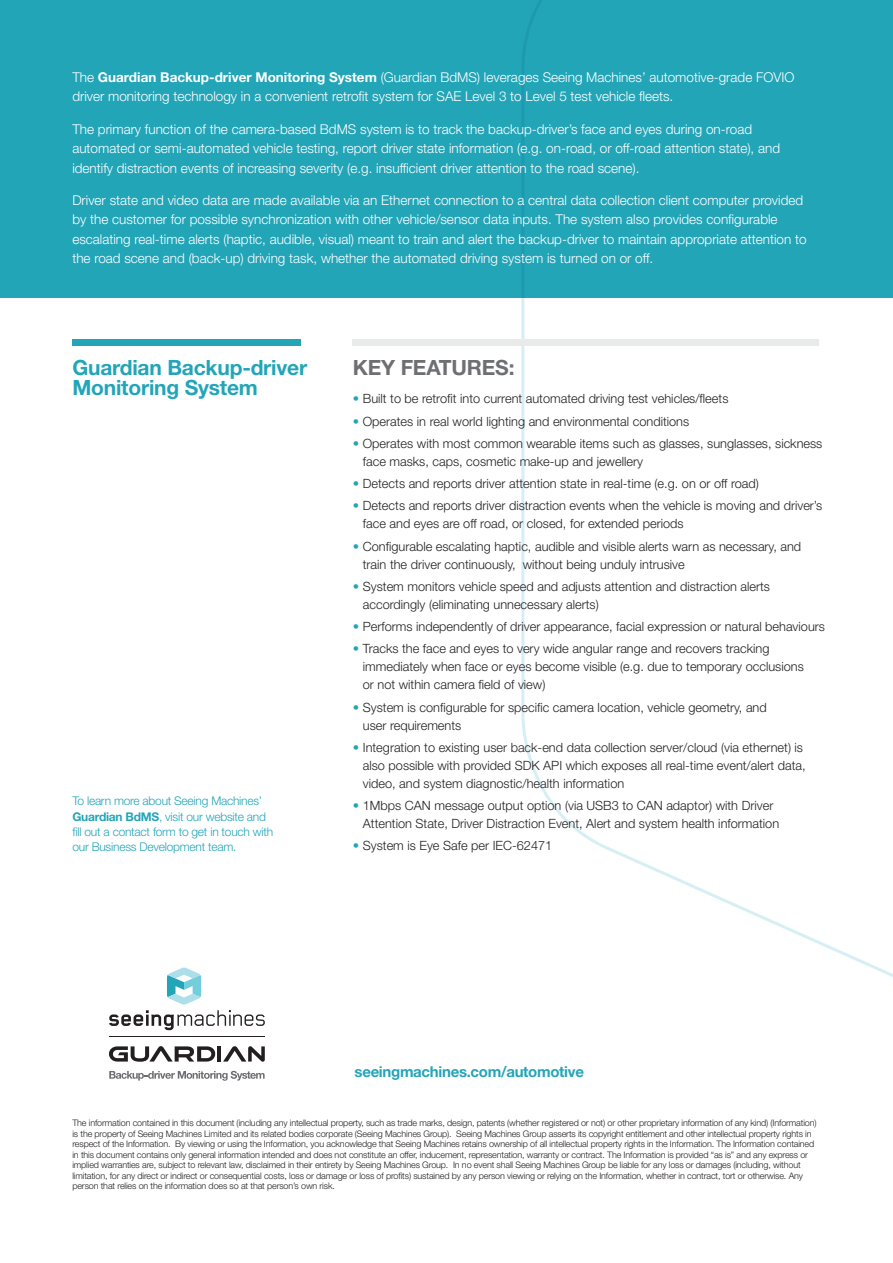
<style>
.page{position:relative;width:893px;height:1263px;background:#fff}
.page>*{position:absolute;margin:0;border:0;box-sizing:border-box;transform-origin:0 0}
.Body_Head{font:700 21px/19.5px "Helvetica Neue LT Std";letter-spacing:-.01em;color:#23a5b8}
.Body_Head-2{font:700 21px "Helvetica Neue LT Std";letter-spacing:-.01em;color:#6d6f72}
.t1{font:700 15px "Helvetica Neue LT Std";letter-spacing:-.02em;color:#23a5b8}
.t2{font:300 13.5px/19.5px "Helvetica Neue LT Std";color:#fff}
.t3{font:300 12.75px/18px "Helvetica Neue LT Std";color:#231f20}
.t4{font:300 12px/15px "Helvetica Neue LT Std";letter-spacing:-.02em;color:#23a5b8}
.t5{font:300 9px/10.5px "Helvetica Neue LT Std";letter-spacing:-.015em;color:#231f20}
.s1{font-weight:700}
.s2{color:#fff}
.s3{color:#23a5b8}
</style>
<div class="page">
<svg style="left:521px;top:298px;width:372px;height:679px"></svg>
<div style="left:0;top:0;width:893px;height:298px;background:#23a5b8"></div>
<div style="left:72px;top:339px;width:229px;height:7px;background:#23a5b8"></div>
<div style="left:353px;top:339px;width:466px;height:7px;background:#e9eaea"></div>
<hr style="left:109px;top:1036px;width:156px;height:1px;background:#231f20">
<hr style="left:217px;top:1046px;width:4px;height:15px;background:#231f20">
<svg style="left:223px;top:1046px;width:42px;height:16px"></svg>
<svg style="left:109px;top:1046px;width:106px;height:16px"></svg>
<svg style="left:109px;top:967px;width:156px;height:63px"></svg>
<svg style="left:109px;top:1071px;width:156px;height:10px"></svg>
<p class="t2" style="left:72px;top:67px;width:723px">The <span class="s1">Guardian Backup-driver Monitoring System</span> (Guardian BdMS) leverages Seeing Machines’ automotive-grade FOVIO driver monitoring technology in a convenient retrofit system for SAE Level 3 to Level 5 test vehicle fleets.</p>
<p class="t2" style="left:72px;top:119px;width:709px">The primary function of the camera-based BdMS system is to track the backup-driver’s face and eyes during on-road automated or semi-automated vehicle testing, report driver state information (e.g. on-road, or off-road attention state), and identify distraction events of increasing severity (e.g. insufficient driver attention to the road scene).</p>
<p class="t2" style="left:72px;top:190px;width:736px">Driver state and video data are made available via an Ethernet connection to a central data collection client computer provided by the customer for possible synchronization with other vehicle/sensor data inputs. The system also provides configurable escalating real-time alerts (haptic, audible, visual) meant to train and alert the backup-driver to maintain appropriate attention to the road scene and (back-up) driving task, whether the automated driving system is turned on or off.</p>
<p class="Body_Head" style="left:72px;top:358px;width:236px">Guardian Backup-driver<br>Monitoring System <span class="s2">Key</span></p>
<p class="Body_Head-2" style="left:353px;top:355px;width:163px">KEY FEATURES:</p>
<p class="t3" style="left:353px;top:389px;width:377px"><span class="s3">•</span> Built to be retrofit into current automated driving test vehicles/fleets</p>
<p class="t3" style="left:353px;top:412px;width:338px"><span class="s3">•</span> Operates in real world lighting and environmental conditions</p>
<p class="t3" style="left:363px;top:434px;width:461px;text-indent:-10px"><span class="s3">•</span> Operates with most common wearable items such as glasses, sunglasses, sickness face masks, caps, cosmetic make-up and jewellery</p>
<p class="t3" style="left:353px;top:474px;width:408px"><span class="s3">•</span> Detects and reports driver attention state in real-time (e.g. on or off road)</p>
<p class="t3" style="left:363px;top:496px;width:461px;text-indent:-10px"><span class="s3">•</span> Detects and reports driver distraction events when the vehicle is moving and driver’s face and eyes are off road, or closed, for extended periods</p>
<p class="t3" style="left:363px;top:537px;width:440px;text-indent:-10px"><span class="s3">•</span> Configurable escalating haptic, audible and visible alerts warn as necessary, and train the driver continuously, without being unduly intrusive</p>
<p class="t3" style="left:363px;top:577px;width:409px;text-indent:-10px"><span class="s3">•</span> System monitors vehicle speed and adjusts attention and distraction alerts accordingly (eliminating unnecessary alerts)</p>
<p class="t3" style="left:353px;top:617px;width:474px"><span class="s3">•</span> Performs independently of driver appearance, facial expression or natural behaviours</p>
<p class="t3" style="left:363px;top:639px;width:442px;text-indent:-10px"><span class="s3">•</span> Tracks the face and eyes to very wide angular range and recovers tracking immediately when face or eyes become visible (e.g. due to temporary occlusions or not within camera field of view)</p>
<p class="t3" style="left:363px;top:698px;width:405px;text-indent:-10px"><span class="s3">•</span> System is configurable for specific camera location, vehicle geometry, and user requirements</p>
<p class="t3" style="left:363px;top:738px;width:444px;text-indent:-10px"><span class="s3">•</span> Integration to existing user back-end data collection server/cloud (via ethernet) is also possible with provided SDK API which exposes all real-time event/alert data, video, and system diagnostic/health information</p>
<p class="t3" style="left:363px;top:796px;width:418px;text-indent:-10px"><span class="s3">•</span> 1Mbps CAN message output option (via USB3 to CAN adaptor) with Driver<br>Attention State, Driver Distraction Event, Alert and system health information</p>
<p class="t3" style="left:353px;top:836px;width:201px"><span class="s3">•</span> System is Eye Safe per IEC-62471</p>
<p class="t4" style="left:72px;top:793px;width:202px">To learn more about Seeing Machines’ <span class="s1">Guardian BdMS</span>, visit our website and fill out a contact form to get in touch with our Business Development team.</p>
<p class="t1" style="left:355px;top:1063px;width:231px">seeingmachines.com/automotive</p>
<p class="t5" style="left:72px;top:1118px;width:746px">The information contained in this document (including any intellectual property, such as trade marks, design, patents (whether registered or not) or other proprietary information of any kind) (Information) is the property of Seeing Machines Limited and its related bodies corporate (Seeing Machines Group). Seeing Machines Group asserts its copyright entitlement and other intellectual property rights in respect of the Information. By viewing or using the Information, you acknowledge that Seeing Machines retains ownership of all intellectual property rights in the Information. The Information contained in this document contains only general information intended and does not constitute an offer, inducement, representation, warranty or contract. The Information is provided “as is” and any express or implied warranties are, subject to relevant law, disclaimed in their entirety by Seeing Machines Group. In no event shall Seeing Machines Group be liable for any loss or damages (including, without limitation, for any direct or indirect or consequential costs, loss or damage or loss of profits) sustained by any person viewing or relying on the Information, whether in contract, tort or otherwise. Any person that relies on the information does so at that person’s own risk.</p>
</div>
